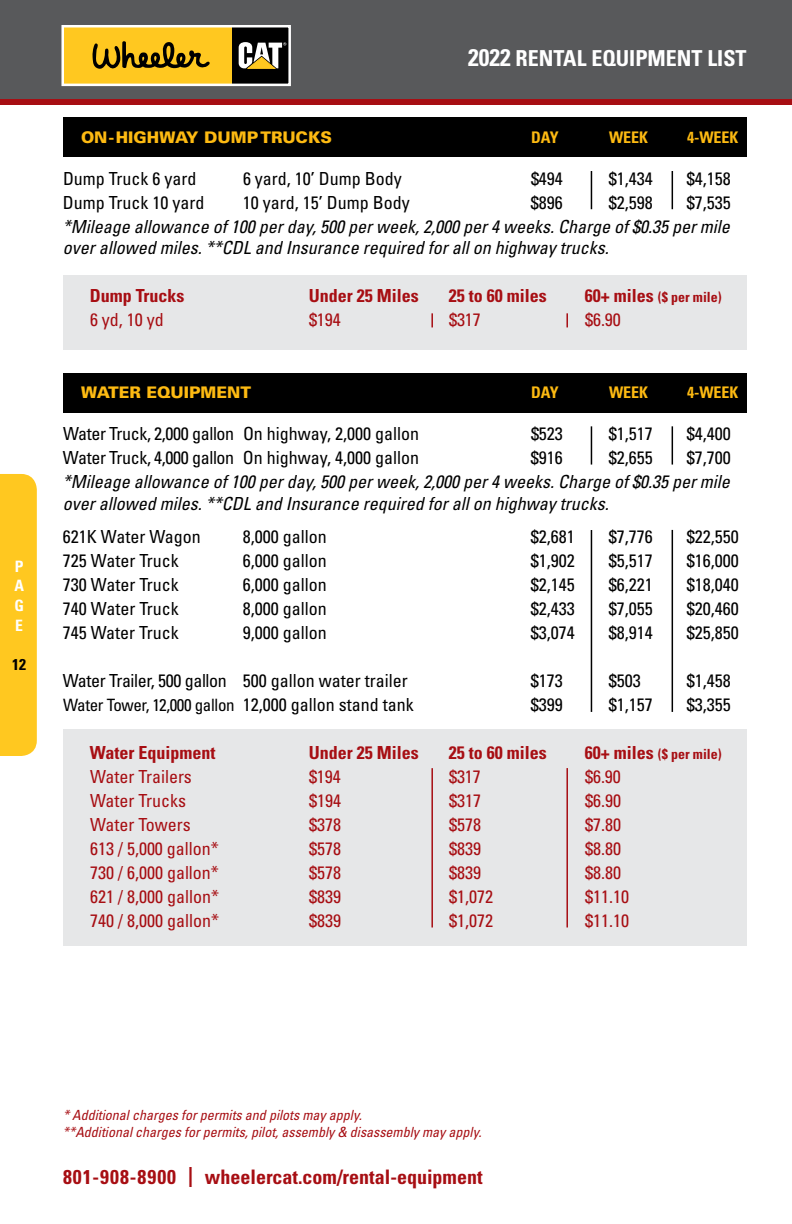
<style>
.page{position:relative;width:792px;height:1224px;background:#fff}
.page>*{position:absolute;margin:0;border:0;box-sizing:border-box;transform-origin:0 0}
.t1{font:700 condensed 22px "Univers LT Std";color:#fff}
.t2{font:700 condensed 20px "Univers LT Std";color:#a70e13}
.t3{font:condensed 18px "Univers LT Std";color:#000}
.t4{font:italic condensed 18px/21.6px "Univers LT Std";color:#000}
.t5{font:condensed 18px "Univers LT Std";color:#a70e13}
.t6{font:condensed 18px "Univers LT Std";letter-spacing:-.02em;color:#000}
.t7{font:700 condensed 18px "Univers LT Std";color:#a70e13}
.t8{font:condensed 17px "Univers LT Std";letter-spacing:-.02em;color:#000}
.t9{font:900 16px "Univers LT Std";color:#fdba12}
.t10{font:700 condensed 16px "Univers LT Std";color:#fdba12}
.t11{font:700 condensed 15.6px/19.6px "Univers LT Std";color:#fff;text-align:justify}
.t12{font:700 condensed 15.6px "Univers LT Std";color:#000}
.t13{font:italic condensed 14px/16.8px "Univers LT Std";color:#a70e13}
.t14{font:700 condensed 14px "Univers LT Std";color:#a70e13}
.s1{font-size:24px}
.s2{font-size:18px}
</style>
<div class="page">
<div style="left:0;top:0;width:792px;height:99px;background:#58595b"></div>
<div style="left:0;top:474px;width:37px;height:282px;background:#ffc820"></div>
<div style="left:0;top:99px;width:792px;height:6px;background:#a70e13"></div>
<svg style="left:61px;top:25px;width:230px;height:62px;background:#bc9c38"></svg>
<div style="left:63px;top:275px;width:684px;height:75px;background:#e6e7e8"></div>
<div style="left:63px;top:730px;width:684px;height:216px;background:#e6e7e8"></div>
<div style="left:63px;top:117px;width:684px;height:39px;background:#000"></div>
<div style="left:63px;top:373px;width:684px;height:39px;background:#000"></div>
<hr style="left:591px;top:171px;width:1px;height:38px;background:#000">
<hr style="left:672px;top:171px;width:1px;height:38px;background:#000">
<svg style="left:431px;top:313px;width:2px;height:14px"></svg>
<svg style="left:566px;top:313px;width:2px;height:14px"></svg>
<hr style="left:431px;top:768px;width:2px;height:159px;background:#a70e13">
<hr style="left:566px;top:768px;width:2px;height:159px;background:#a70e13">
<hr style="left:591px;top:426px;width:1px;height:39px;background:#000">
<hr style="left:672px;top:426px;width:1px;height:39px;background:#000">
<hr style="left:591px;top:530px;width:1px;height:182px;background:#000">
<hr style="left:672px;top:530px;width:1px;height:182px;background:#000">
<p class="t11" style="left:14px;top:556px;width:11px">P A G E</p>
<p class="t12" style="left:12px;top:655px;width:15px">12</p>
<p class="t1" style="left:468px;top:45px;width:280px"><span class="s1">2022</span> RENTAL EQUIPMENT LIST</p>
<p class="t9" style="left:81px;top:127px;width:253px">ON-HIGHWAY DUMP TRUCKS</p>
<p class="t10" style="left:531px;top:127px;width:29px">DAY</p>
<p class="t10" style="left:609px;top:127px;width:41px">WEEK</p>
<p class="t10" style="left:687px;top:127px;width:53px">4-WEEK</p>
<p class="t3" style="left:63px;top:167px;width:135px">Dump Truck 6 yard</p>
<p class="t3" style="left:243px;top:167px;width:160px">6 yard, 10’ Dump Body</p>
<p class="t3" style="left:531px;top:167px;width:33px">$494</p>
<p class="t3" style="left:609px;top:167px;width:45px">$1,434</p>
<p class="t3" style="left:687px;top:167px;width:45px">$4,158</p>
<p class="t3" style="left:63px;top:191px;width:143px">Dump Truck 10 yard</p>
<p class="t3" style="left:243px;top:191px;width:168px">10 yard, 15’ Dump Body</p>
<p class="t3" style="left:531px;top:191px;width:33px">$896</p>
<p class="t3" style="left:609px;top:191px;width:45px">$2,598</p>
<p class="t3" style="left:687px;top:191px;width:45px">$7,535</p>
<p class="t4" style="left:63px;top:215px;width:669px">*Mileage allowance of 100 per day, 500 per week, 2,000 per 4 weeks. Charge of $0.35 per mile over allowed miles. **CDL and Insurance required for all on highway trucks.</p>
<p class="t7" style="left:90px;top:285px;width:96px">Dump Trucks</p>
<p class="t7" style="left:309px;top:285px;width:111px">Under 25 Miles</p>
<p class="t7" style="left:449px;top:285px;width:99px">25 to 60 miles</p>
<p class="t14" style="left:585px;top:289px;width:138px"><span class="s2">60+ miles</span> ($ per mile)</p>
<p class="t5" style="left:90px;top:309px;width:75px">6 yd, 10 yd</p>
<p class="t5" style="left:309px;top:309px;width:33px">$194</p>
<p class="t5" style="left:449px;top:309px;width:33px">$317</p>
<p class="t5" style="left:585px;top:309px;width:37px">$6.90</p>
<p class="t9" style="left:81px;top:383px;width:172px">WATER EQUIPMENT</p>
<p class="t10" style="left:531px;top:383px;width:29px">DAY</p>
<p class="t10" style="left:609px;top:383px;width:41px">WEEK</p>
<p class="t10" style="left:687px;top:383px;width:53px">4-WEEK</p>
<p class="t6" style="left:63px;top:423px;width:358px">Water Truck, 2,000 gallon On highway, 2,000 gallon</p>
<p class="t3" style="left:531px;top:423px;width:33px">$523</p>
<p class="t3" style="left:609px;top:423px;width:45px">$1,517</p>
<p class="t3" style="left:687px;top:423px;width:45px">$4,400</p>
<p class="t6" style="left:63px;top:447px;width:358px">Water Truck, 4,000 gallon On highway, 4,000 gallon</p>
<p class="t3" style="left:531px;top:447px;width:33px">$916</p>
<p class="t3" style="left:609px;top:447px;width:45px">$2,655</p>
<p class="t3" style="left:687px;top:447px;width:45px">$7,700</p>
<p class="t4" style="left:63px;top:471px;width:669px">*Mileage allowance of 100 per day, 500 per week, 2,000 per 4 weeks. Charge of $0.35 per mile over allowed miles. **CDL and Insurance required for all on highway trucks.</p>
<p class="t3" style="left:63px;top:525px;width:139px">621K Water Wagon</p>
<p class="t3" style="left:243px;top:525px;width:85px">8,000 gallon</p>
<p class="t3" style="left:531px;top:525px;width:45px">$2,681</p>
<p class="t3" style="left:609px;top:525px;width:45px">$7,776</p>
<p class="t3" style="left:687px;top:525px;width:53px">$22,550</p>
<p class="t3" style="left:63px;top:549px;width:117px">725 Water Truck</p>
<p class="t3" style="left:243px;top:549px;width:85px">6,000 gallon</p>
<p class="t3" style="left:531px;top:549px;width:45px">$1,902</p>
<p class="t3" style="left:609px;top:549px;width:45px">$5,517</p>
<p class="t3" style="left:687px;top:549px;width:53px">$16,000</p>
<p class="t3" style="left:63px;top:573px;width:117px">730 Water Truck</p>
<p class="t3" style="left:243px;top:573px;width:85px">6,000 gallon</p>
<p class="t3" style="left:531px;top:573px;width:45px">$2,145</p>
<p class="t3" style="left:609px;top:573px;width:45px">$6,221</p>
<p class="t3" style="left:687px;top:573px;width:53px">$18,040</p>
<p class="t3" style="left:63px;top:597px;width:117px">740 Water Truck</p>
<p class="t3" style="left:243px;top:597px;width:85px">8,000 gallon</p>
<p class="t3" style="left:531px;top:597px;width:45px">$2,433</p>
<p class="t3" style="left:609px;top:597px;width:45px">$7,055</p>
<p class="t3" style="left:687px;top:597px;width:53px">$20,460</p>
<p class="t3" style="left:63px;top:621px;width:117px">745 Water Truck</p>
<p class="t3" style="left:243px;top:621px;width:85px">9,000 gallon</p>
<p class="t3" style="left:531px;top:621px;width:45px">$3,074</p>
<p class="t3" style="left:609px;top:621px;width:45px">$8,914</p>
<p class="t3" style="left:687px;top:621px;width:53px">$25,850</p>
<p class="t3" style="left:63px;top:669px;width:346px">Water Trailer, 500 gallon 500 gallon water trailer</p>
<p class="t3" style="left:531px;top:669px;width:33px">$173</p>
<p class="t3" style="left:609px;top:669px;width:33px">$503</p>
<p class="t3" style="left:687px;top:669px;width:45px">$1,458</p>
<p class="t8" style="left:63px;top:694px;width:352px">Water Tower, 12,000 gallon <span class="s2">12,000 gallon stand tank</span></p>
<p class="t3" style="left:531px;top:693px;width:33px">$399</p>
<p class="t3" style="left:609px;top:693px;width:45px">$1,157</p>
<p class="t3" style="left:687px;top:693px;width:45px">$3,355</p>
<p class="t7" style="left:90px;top:741px;width:127px">Water Equipment</p>
<p class="t7" style="left:309px;top:741px;width:111px">Under 25 Miles</p>
<p class="t7" style="left:449px;top:741px;width:99px">25 to 60 miles</p>
<p class="t14" style="left:585px;top:745px;width:138px"><span class="s2">60+ miles</span> ($ per mile)</p>
<p class="t5" style="left:90px;top:765px;width:103px">Water Trailers</p>
<p class="t5" style="left:309px;top:765px;width:33px">$194</p>
<p class="t5" style="left:449px;top:765px;width:33px">$317</p>
<p class="t5" style="left:585px;top:765px;width:37px">$6.90</p>
<p class="t5" style="left:90px;top:789px;width:97px">Water Trucks</p>
<p class="t5" style="left:309px;top:789px;width:33px">$194</p>
<p class="t5" style="left:449px;top:789px;width:33px">$317</p>
<p class="t5" style="left:585px;top:789px;width:37px">$6.90</p>
<p class="t5" style="left:90px;top:813px;width:102px">Water Towers</p>
<p class="t5" style="left:309px;top:813px;width:33px">$378</p>
<p class="t5" style="left:449px;top:813px;width:33px">$578</p>
<p class="t5" style="left:585px;top:813px;width:37px">$7.80</p>
<p class="t5" style="left:90px;top:837px;width:130px">613 / 5,000 gallon*</p>
<p class="t5" style="left:309px;top:837px;width:33px">$578</p>
<p class="t5" style="left:449px;top:837px;width:33px">$839</p>
<p class="t5" style="left:585px;top:837px;width:37px">$8.80</p>
<p class="t5" style="left:90px;top:861px;width:130px">730 / 6,000 gallon*</p>
<p class="t5" style="left:309px;top:861px;width:33px">$578</p>
<p class="t5" style="left:449px;top:861px;width:33px">$839</p>
<p class="t5" style="left:585px;top:861px;width:37px">$8.80</p>
<p class="t5" style="left:90px;top:885px;width:130px">621 / 8,000 gallon*</p>
<p class="t5" style="left:309px;top:885px;width:33px">$839</p>
<p class="t5" style="left:449px;top:885px;width:45px">$1,072</p>
<p class="t5" style="left:585px;top:885px;width:45px">$11.10</p>
<p class="t5" style="left:90px;top:909px;width:130px">740 / 8,000 gallon*</p>
<p class="t5" style="left:309px;top:909px;width:33px">$839</p>
<p class="t5" style="left:449px;top:909px;width:45px">$1,072</p>
<p class="t5" style="left:585px;top:909px;width:45px">$11.10</p>
<p class="t13" style="left:63px;top:1107px;width:424px">*Additionalchargesforpermitsand pilotsmayapply. **Additionalchargesforpermits,pilot,assembly&amp; disassemblymayapply.</p>
<p class="t2" style="left:63px;top:1164px;width:421px">801-908-8900 | wheelercat.com/rental-equipment</p>
</div>
